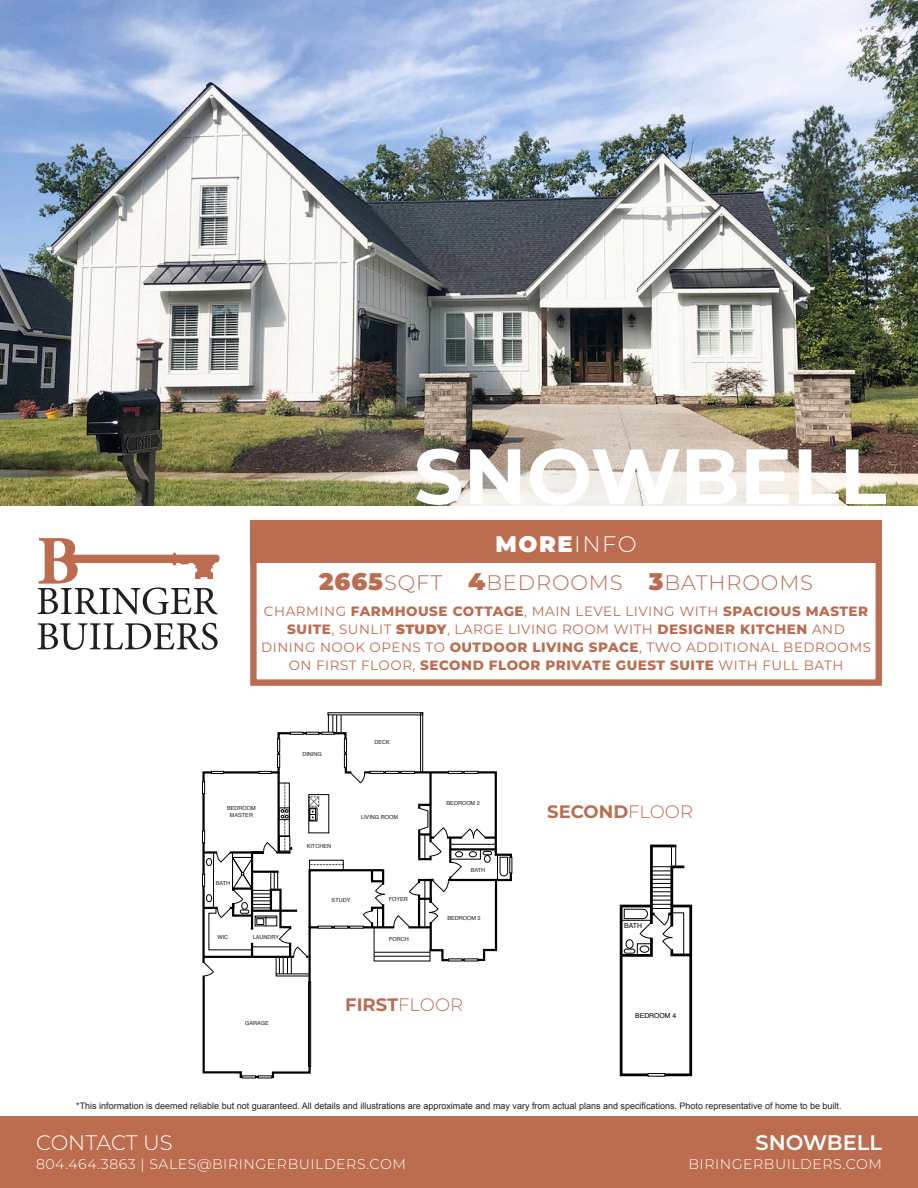
<style>
.page{position:relative;width:918px;height:1188px;background:#fff}
.page>*{position:absolute;margin:0;border:0;box-sizing:border-box;transform-origin:0 0}
.t1{font:700 78px "Montserrat";color:#fff}
.t2{font:900 22.5px "Montserrat";color:#fff}
.t3{font:300 21px "Montserrat";letter-spacing:.04em;color:#bc6c50}
.t4{font:300 21px "Montserrat";letter-spacing:-.01em;color:#fff}
.t5{font:600 21px "Montserrat";color:#fff}
.t6{font:700 18px "Montserrat";color:#bc6c50}
.t7{font:300 14.1px "Montserrat";letter-spacing:.04em;color:#fff}
.t8{font:13.5px/18px "Montserrat";letter-spacing:.04em;color:#bc6c50;text-align:center}
.t9{font:9px "Arial";color:#231f20}
.t10{font:6.9px "Helvetica";color:#000}
.t11{font:5.55px/6.6px "Helvetica";color:#231f20;text-align:center}
.s1{font-weight:300}
.s2{font-weight:900;font-size:24px}
.s3{font-weight:800}
.s4{font-weight:900}
</style>
<div class="page">
<img style="left:0;top:0;width:918px;height:506px">
<div style="left:0;top:1116px;width:918px;height:72px;background:#bc6d50"></div>
<div style="left:420px;top:713px;width:3px;height:60px;border:1px solid #000"></div>
<svg style="left:202px;top:715px;width:311px;height:364px"></svg>
<svg style="left:619px;top:844px;width:74px;height:233px"></svg>
<svg style="left:38px;top:623px;width:180px;height:27px"></svg>
<svg style="left:38px;top:538px;width:182px;height:77px"></svg>
<div style="left:250px;top:520px;width:632px;height:166px;border:6px solid #bc6d50"></div>
<div style="left:250px;top:520px;width:632px;height:43px;background:#bc6d50"></div>
<p class="t1" style="left:414px;top:420px;width:474px">SNOWBELL</p>
<p class="t2" style="left:495px;top:528px;width:143px">MORE<span class="s1">INFO</span></p>
<p class="t3" style="left:319px;top:569px;width:496px"><span class="s2">2665</span>SQFT <span class="s2">4</span>BEDROOMS <span class="s2">3</span>BATHROOMS</p>
<p class="t8" style="left:261px;top:601px;width:611px">CHARMING <span class="s3">FARMHOUSE COTTAGE</span>, MAIN LEVEL LIVING WITH <span class="s3">SPACIOUS MASTER SUITE</span>, SUNLIT <span class="s4">STUDY</span>, LARGE LIVING ROOM WITH <span class="s3">DESIGNER KITCHEN</span> AND DINING NOOK OPENS TO <span class="s3">OUTDOOR LIVING SPACE</span>, TWO ADDITIONAL BEDROOMS ON FIRST FLOOR, <span class="s3">SECOND FLOOR PRIVATE GUEST SUITE</span> WITH FULL BATH</p>
<p class="t11" style="left:227px;top:805px;width:30px">BEDROOM<br>MASTER</p>
<p class="t11" style="left:216px;top:880px;width:16px">BATH</p>
<p class="t11" style="left:218px;top:934px;width:12px">WIC</p>
<p class="t11" style="left:253px;top:934px;width:28px">LAUNDRY</p>
<p class="t11" style="left:245px;top:1020px;width:25px">GARAGE</p>
<p class="t11" style="left:302px;top:751px;width:21px">DINING</p>
<p class="t11" style="left:374px;top:739px;width:17px">DECK</p>
<p class="t11" style="left:307px;top:843px;width:26px">KITCHEN</p>
<p class="t11" style="left:361px;top:814px;width:38px">LIVING ROOM</p>
<p class="t11" style="left:332px;top:897px;width:20px">STUDY</p>
<p class="t11" style="left:389px;top:896px;width:21px">FOYER</p>
<p class="t11" style="left:389px;top:936px;width:22px">PORCH</p>
<p class="t11" style="left:447px;top:800px;width:35px">BEDROOM 2</p>
<p class="t11" style="left:471px;top:867px;width:16px">BATH</p>
<p class="t11" style="left:447px;top:915px;width:35px">BEDROOM 3</p>
<p class="t6" style="left:345px;top:992px;width:119px">FIRST<span class="s1">FLOOR</span></p>
<p class="t6" style="left:547px;top:799px;width:147px">SECOND<span class="s1">FLOOR</span></p>
<p class="t10" style="left:624px;top:921px;width:19px">BATH</p>
<p class="t10" style="left:635px;top:1010px;width:43px">BEDROOM 4</p>
<p class="t9" style="left:76px;top:1100px;width:767px">*This information is deemed reliable but not guaranteed. All details and illustrations are approximate and may vary from actual plans and specifications. Photo representative of home to be built.</p>
<p class="t4" style="left:36px;top:1128px;width:138px">CONTACT US</p>
<p class="t7" style="left:36px;top:1155px;width:371px">804.464.3863 | SALES@BIRINGERBUILDERS.COM</p>
<p class="t5" style="left:756px;top:1127px;width:128px">SNOWBELL</p>
<p class="t7" style="left:688px;top:1155px;width:195px">BIRINGERBUILDERS.COM</p>
</div>
